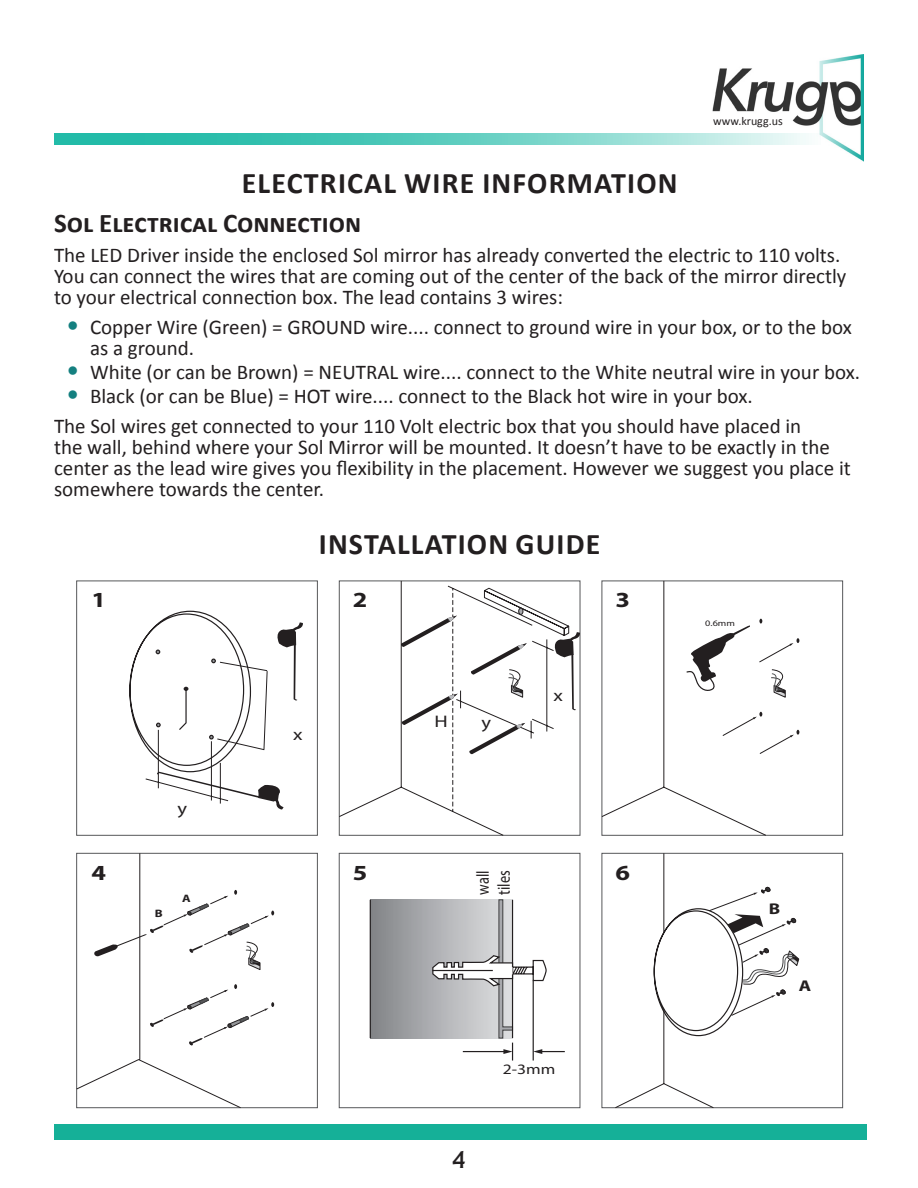
<style>
.page{position:relative;width:918px;height:1188px;background:#fff}
.page>*{position:absolute;margin:0;border:0;box-sizing:border-box;transform-origin:0 0}
.t1{font:700 30px "Calibri";letter-spacing:.04em;color:#231f20}
.t2{font:700 27px "Calibri";color:#231f20}
.t3{font:500 25.5px "Badger";color:#231f20}
.t4{font:700 21.6px "Myriad Pro";color:#231f20;scale:1.22 1}
.t5{font:21px/21px "Calibri";color:#231f20}
.t6{font:17.55px/21px "Myriad Pro";color:#231f20;scale:.82 1}
.t7{font:16.8px "Myriad Pro";color:#231f20;scale:1.22 1}
.t8{font:700 15.6px "Myriad Pro";color:#231f20;scale:1.22 1}
.t9{font:14.4px "Myriad Pro";color:#231f20;scale:1.22 1}
.t10{font:12px "Calibri";color:#231f20}
.t11{font:700 10.8px "Myriad Pro";color:#231f20;scale:1.22 1}
.t12{font:8.4px "Myriad Pro";color:#231f20;scale:1.22 1}
.s1{font-size:27px;color:#148080}
</style>
<div class="page">
<img style="left:712px;top:54px;width:152px;height:108px">
<svg style="left:54px;top:134px;width:766px;height:11px;background:#6ad0c4"></svg>
<div style="left:54px;top:1125px;width:813px;height:15px;background:#15b098"></div>
<svg style="left:76px;top:580px;width:691px;height:528px"></svg>
<svg style="left:401px;top:585px;width:180px;height:221px"></svg>
<svg style="left:771px;top:669px;width:15px;height:29px"></svg>
<svg style="left:758px;top:638px;width:41px;height:25px"></svg>
<svg style="left:759px;top:619px;width:3px;height:5px"></svg>
<svg style="left:722px;top:712px;width:77px;height:43px"></svg>
<svg style="left:94px;top:890px;width:180px;height:81px"></svg>
<svg style="left:150px;top:984px;width:124px;height:62px"></svg>
<svg style="left:369px;top:899px;width:196px;height:162px"></svg>
<svg style="left:129px;top:610px;width:174px;height:200px"></svg>
<svg style="left:653px;top:886px;width:147px;height:151px"></svg>
<p class="t10" style="left:713px;top:116px;width:71px">www.krugg.us</p>
<h1 class="t1" style="left:242px;top:170px;width:437px">ELECTRICAL WIRE INFORMATION</h1>
<p class="t2" style="left:54px;top:211px;width:309px">Sol Electrical Connection</p>
<p class="t5" style="left:54px;top:246px;width:794px">The LED Driver inside the enclosed Sol mirror has already converted the electric to 110 volts.<br>You can connect the wires that are coming out of the center of the back of the mirror directly to your electrical connection box. The lead contains 3 wires:</p>
<p class="t5" style="left:90px;top:318px;width:763px;text-indent:-24px"><span class="s1">•</span> Copper Wire (Green) = GROUND wire.... connect to ground wire in your box, or to the box as a ground.</p>
<p class="t5" style="left:66px;top:363px;width:796px"><span class="s1">•</span> White (or can be Brown) = NEUTRAL wire.... connect to the White neutral wire in your box.</p>
<p class="t5" style="left:54px;top:382px;width:749px;line-height:30px;text-indent:12px"><span class="s1">•</span> Black (or can be Blue) = HOT wire.... connect to the Black hot wire in your box.<br>The Sol wires get connected to your 110 Volt electric box that you should have placed in</p>
<p class="t5" style="left:54px;top:438px;width:798px">the wall, behind where your Sol Mirror will be mounted. It doesn’t have to be exactly in the center as the lead wire gives you flexibility in the placement. However we suggest you place it somewhere towards the center.</p>
<h1 class="t1" style="left:319px;top:531px;width:283px">INSTALLATION GUIDE</h1>
<p class="t4" style="left:91px;top:586px;width:13px">1</p>
<p class="t4" style="left:353px;top:586px;width:13px">2</p>
<p class="t4" style="left:615px;top:586px;width:13px">3</p>
<p class="t7" style="left:178px;top:798px;width:9px">y</p>
<p class="t7" style="left:293px;top:724px;width:9px">x</p>
<p class="t4" style="left:91px;top:858px;width:13px">4</p>
<p class="t4" style="left:353px;top:858px;width:13px">5</p>
<p class="t11" style="left:155px;top:906px;width:8px">B</p>
<p class="t11" style="left:182px;top:891px;width:9px">A</p>
<p class="t7" style="left:435px;top:711px;width:12px">H</p>
<p class="t7" style="left:482px;top:712px;width:9px">y</p>
<p class="t7" style="left:554px;top:685px;width:9px">x</p>
<p class="t6" style="left:472px;top:895px;width:31px;rotate:-90deg">wall tiles</p>
<p class="t4" style="left:615px;top:858px;width:13px">6</p>
<p class="t3" style="left:452px;top:1142px;width:15px">4</p>
<p class="t9" style="left:503px;top:1061px;width:45px">2-3mm</p>
<p class="t12" style="left:705px;top:618px;width:26px">0.6mm</p>
<p class="t8" style="left:769px;top:899px;width:11px">B</p>
<p class="t8" style="left:799px;top:975px;width:12px">A</p>
</div>
